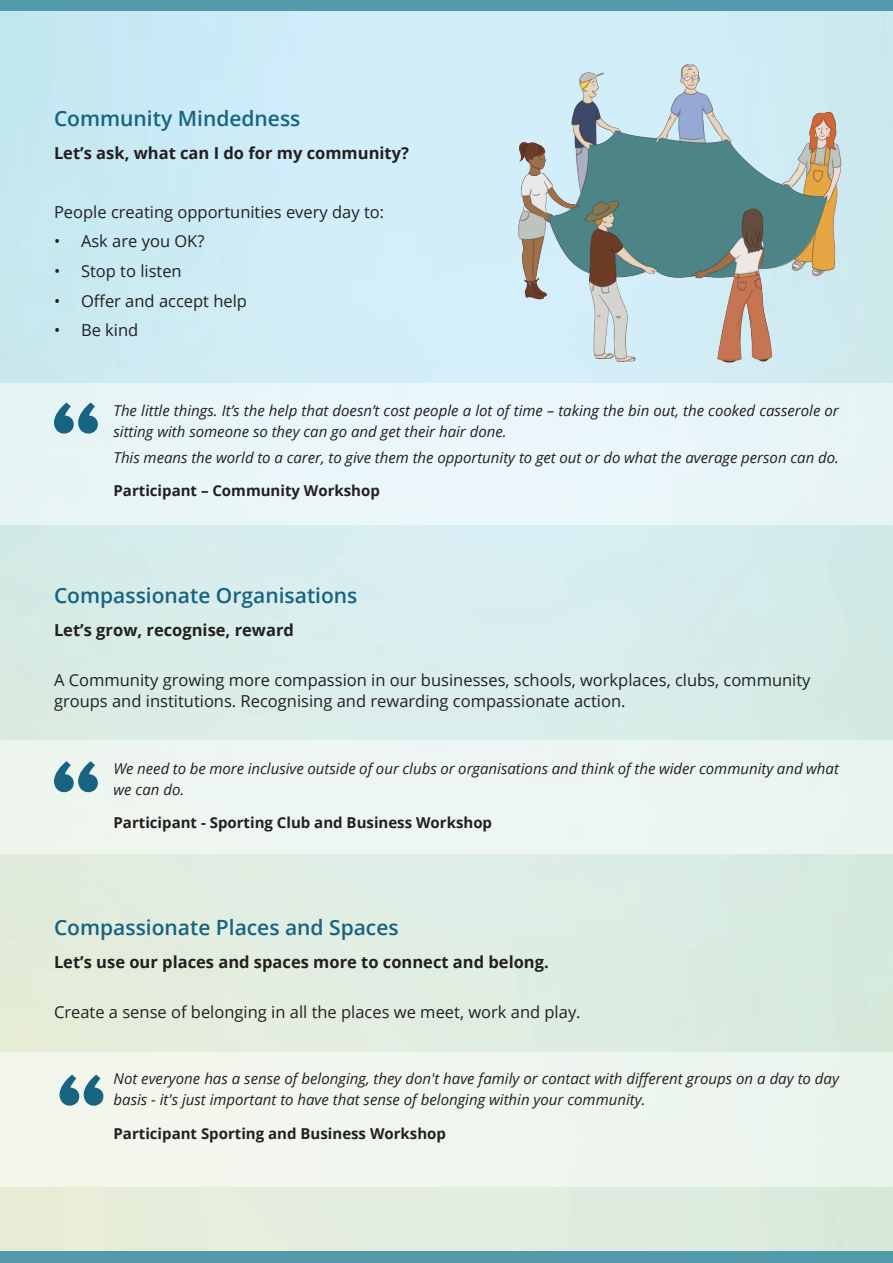
<style>
.page{position:relative;width:893px;height:1263px;background:#fff}
.page>*{position:absolute;margin:0;border:0;box-sizing:border-box;transform-origin:0 0}
.Headings{font:600 21px "Open Sans";color:#166382}
.Body_Text{font:16.5px/21px "Open Sans";color:#231f20}
.Body_Text-2{font:700 16.5px "Open Sans";color:#231f20}
.Italic_quote{font:italic 15px/21px "Open Sans";color:#231f20}
.Quote_name{font:700 15px "Open Sans";color:#231f20}
</style>
<div class="page">
<div style="left:0;top:1248px;width:893px;height:15px;background:#539bac"></div>
<div style="left:0;top:0;width:893px;height:15px;background:#539bac"></div>
<img style="left:0;top:11px;width:893px;height:1239px">
<div style="left:0;top:383px;width:893px;height:141px;background:#e9f6f8"></div>
<div style="left:0;top:741px;width:893px;height:113px;background:#eef6f2"></div>
<div style="left:0;top:1052px;width:893px;height:135px;background:#f0f6ee"></div>
<svg style="left:54px;top:761px;width:44px;height:31px"></svg>
<svg style="left:54px;top:403px;width:44px;height:31px"></svg>
<svg style="left:60px;top:1075px;width:43px;height:31px"></svg>
<img style="left:490px;top:54px;width:371px;height:315px">
<p class="Headings" style="left:54px;top:104px;width:248px">Community Mindedness</p>
<p class="Body_Text-2" style="left:54px;top:141px;width:356px">Let’s ask, what can I do for my community?</p>
<p class="Body_Text" style="left:54px;top:201px;width:332px">People creating opportunities every day to:</p>
<p class="Body_Text" style="left:54px;top:230px;width:152px">• Ask are you OK?</p>
<p class="Body_Text" style="left:54px;top:260px;width:129px">• Stop to listen</p>
<p class="Body_Text" style="left:54px;top:290px;width:195px">• Offer and accept help</p>
<p class="Body_Text" style="left:54px;top:319px;width:86px">• Be kind</p>
<p class="Italic_quote" style="left:114px;top:400px;width:727px">The little things. It’s the help that doesn’t cost people a lot of time – taking the bin out, the cooked casserole or sitting with someone so they can go and get their hair done.</p>
<p class="Italic_quote" style="left:114px;top:446px;width:727px">This means the world to a carer, to give them the opportunity to get out or do what the average person can do.</p>
<p class="Quote_name" style="left:114px;top:480px;width:268px">Participant – Community Workshop</p>
<p class="Headings" style="left:54px;top:581px;width:305px">Compassionate Organisations</p>
<p class="Body_Text-2" style="left:54px;top:618px;width:241px">Let’s grow, recognise, reward</p>
<p class="Body_Text" style="left:54px;top:669px;width:758px">A Community growing more compassion in our businesses, schools, workplaces, clubs, community groups and institutions. Recognising and rewarding compassionate action.</p>
<p class="Italic_quote" style="left:114px;top:757px;width:727px">We need to be more inclusive outside of our clubs or organisations and think of the wider community and what we can do.</p>
<p class="Quote_name" style="left:114px;top:812px;width:380px">Participant - Sporting Club and Business Workshop</p>
<p class="Headings" style="left:54px;top:912px;width:346px">Compassionate Places and Spaces</p>
<p class="Body_Text-2" style="left:54px;top:950px;width:496px">Let’s use our places and spaces more to connect and belong.</p>
<p class="Body_Text" style="left:54px;top:1001px;width:528px">Create a sense of belonging in all the places we meet, work and play.</p>
<p class="Italic_quote" style="left:114px;top:1068px;width:727px">Not everyone has a sense of belonging, they don't have family or contact with different groups on a day to day basis - it's just important to have that sense of belonging within your community.</p>
<p class="Quote_name" style="left:114px;top:1123px;width:334px">Participant Sporting and Business Workshop</p>
</div>
